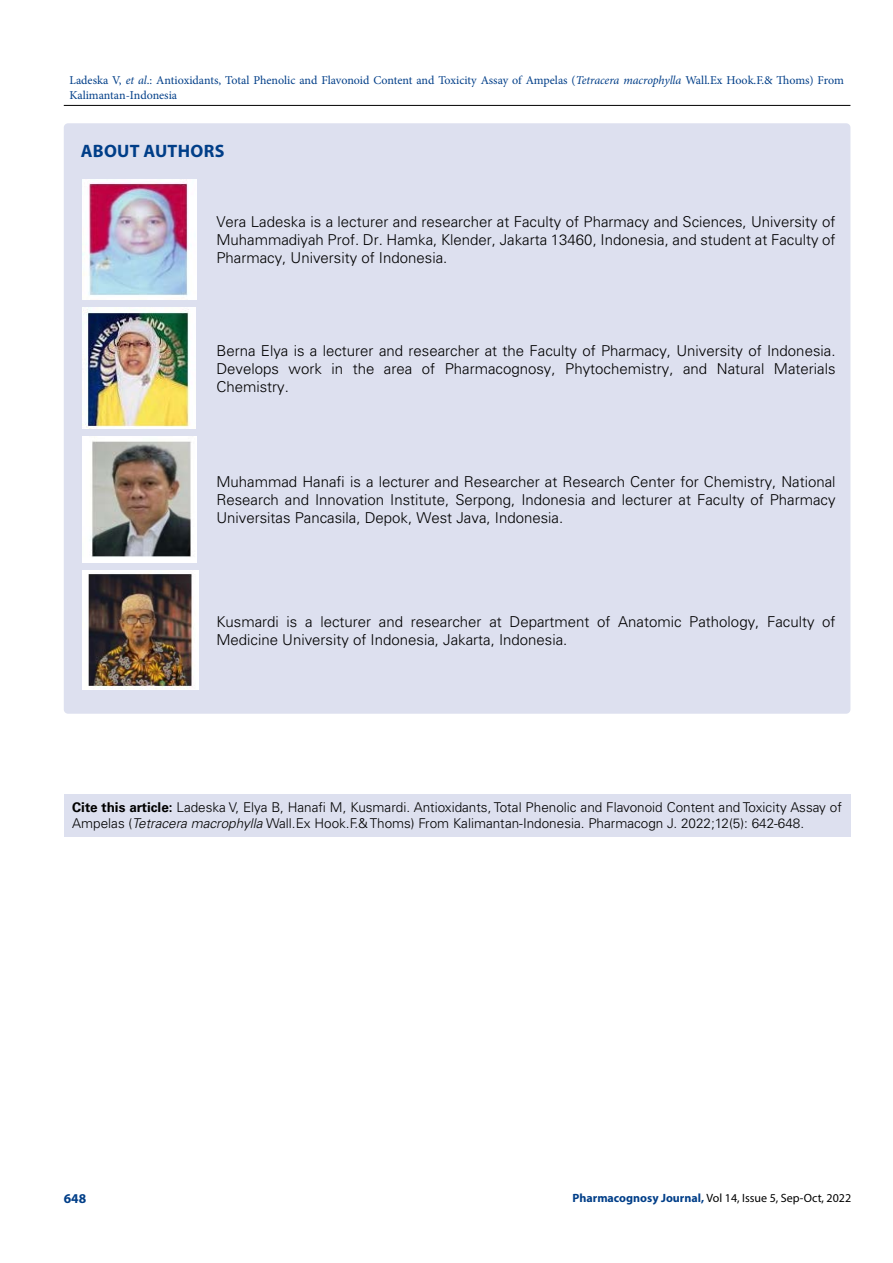
<style>
.page{position:relative;width:893px;height:1263px;background:#fff}
.page>*{position:absolute;margin:0;border:0;box-sizing:border-box;transform-origin:0 0}
.t1{font:700 18px "Myriad Pro";letter-spacing:.015em;color:#003e88}
.t2{font:300 15px/18px "Univers LT Std";color:#000;text-align:justify}
.t3{font:300 13.5px/16.2px "Univers LT Std";color:#000}
.t4{font:700 13.5px "Myriad Pro";color:#003e88}
.t5{font:12px/14.4px "Minion Pro";letter-spacing:-.005em;color:#003e88}
.t6{font:12px "Myriad Pro";color:#000}
.s1{font-style:italic}
.s2{font-weight:700}
.s3{font-weight:700;color:#003e88}
</style>
<div class="page">
<hr style="left:64px;top:105px;width:786px;height:1px;background:#000">
<div style="left:64px;top:123px;width:786px;height:591px;background:#dde0ef;border-radius:4px"></div>
<div style="left:64px;top:794px;width:786px;height:43px;background:#dde0ef"></div>
<img style="left:83px;top:179px;width:113px;height:120px">
<img style="left:83px;top:308px;width:113px;height:120px">
<img style="left:83px;top:437px;width:113px;height:125px">
<img style="left:83px;top:571px;width:115px;height:119px">
<p class="t5" style="left:69px;top:73px;width:776px">Ladeska V, <span class="s1">et al</span>.: Antioxidants, Total Phenolic and Flavonoid Content and Toxicity Assay of Ampelas (<span class="s1">Tetracera macrophylla</span> Wall.Ex Hook.F.&amp; Thoms) From<br>Kalimantan-Indonesia</p>
<p class="t1" style="left:81px;top:140px;width:145px">ABOUT AUTHORS</p>
<p class="t2" style="left:216px;top:212px;width:621px">Vera Ladeska is a lecturer and researcher at Faculty of Pharmacy and Sciences, University of Muhammadiyah Prof. Dr. Hamka, Klender, Jakarta 13460, Indonesia, and student at Faculty of Pharmacy, University of Indonesia.</p>
<p class="t2" style="left:216px;top:341px;width:621px">Berna Elya is a lecturer and researcher at the Faculty of Pharmacy, University of Indonesia.<br>Develops work in the area of Pharmacognosy, Phytochemistry, and Natural Materials Chemistry.</p>
<p class="t2" style="left:216px;top:473px;width:621px">Muhammad Hanafi is a lecturer and Researcher at Research Center for Chemistry, National Research and Innovation Institute, Serpong, Indonesia and lecturer at Faculty of Pharmacy Universitas Pancasila, Depok, West Java, Indonesia.</p>
<p class="t2" style="left:216px;top:612px;width:621px">Kusmardi is a lecturer and researcher at Department of Anatomic Pathology, Faculty of<br>Medicine University of Indonesia, Jakarta, Indonesia.</p>
<p class="t3" style="left:72px;top:799px;width:771px"><span class="s2">Cite this article:</span> Ladeska V, Elya B, Hanafi M, Kusmardi. Antioxidants, Total Phenolic and Flavonoid Content and Toxicity Assay of<br>Ampelas (<span class="s1">Tetracera macrophylla</span> Wall.Ex Hook.F.&amp; Thoms) From Kalimantan-Indonesia. Pharmacogn J. 2022;12(5): 642-648.</p>
<p class="t4" style="left:64px;top:1189px;width:24px">648</p>
<p class="t6" style="left:572px;top:1190px;width:280px"><span class="s3">Pharmacognosy Journal,</span> Vol 14, Issue 5, Sep-Oct, 2022</p>
</div>
